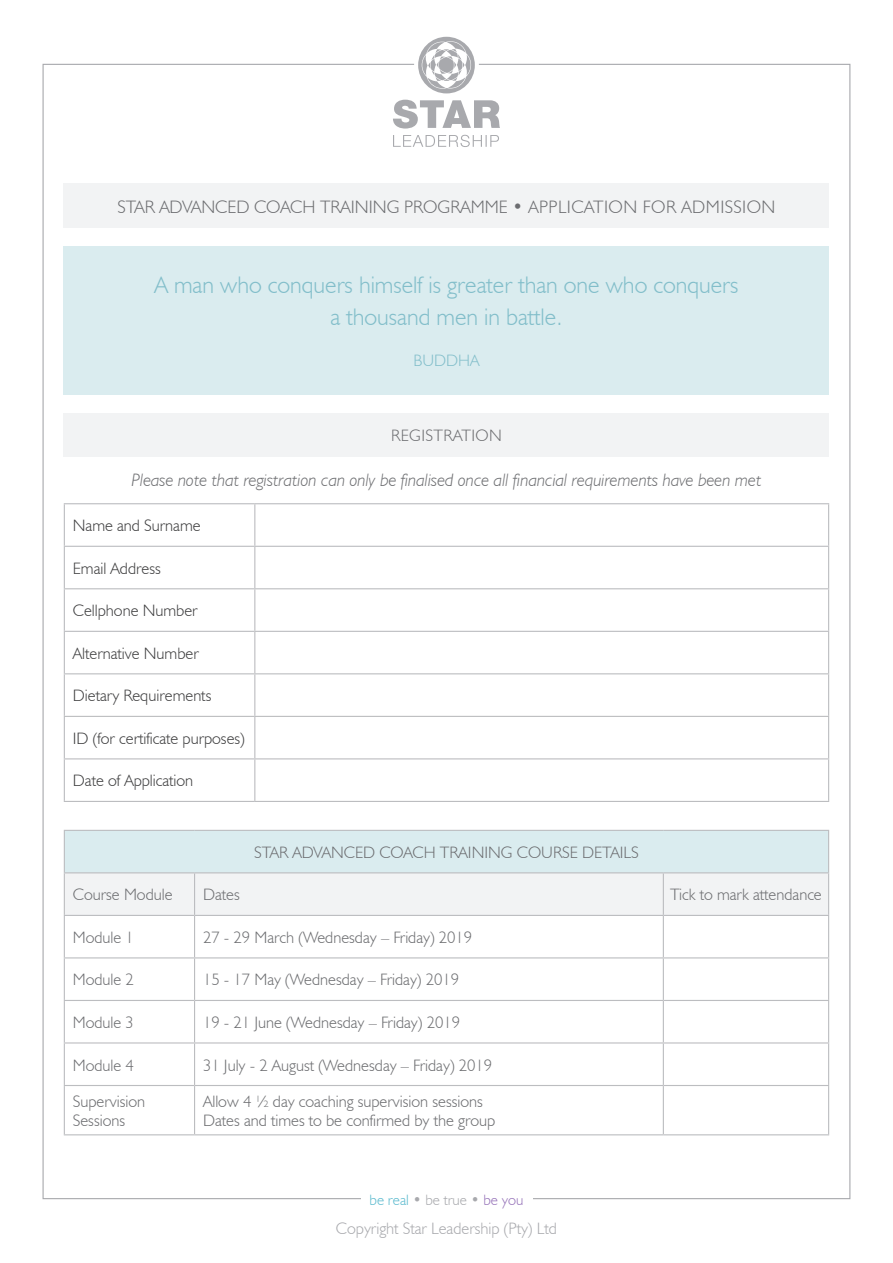
<style>
.page{position:relative;width:893px;height:1263px;background:#fff}
.page>*{position:absolute;margin:0;border:0;box-sizing:border-box;transform-origin:0 0}
.t1{font:300 24px "Humanist 521 BT";color:#82beca}
.t2{font:italic 300 18px "Humanist 521 BT";color:#6c6d70}
.t3{font:300 18px "Humanist 521 BT";color:#6c6d70}
.t4{font:300 16.5px/19.8px "Humanist 521 BT";color:#6c6d70}
.t5{font:300 16.5px "Humanist 521 BT";color:#3e3e3f}
.t6{font:300 16.5px "Humanist 521 BT";color:#a8a9ad}
.t7{font:300 16.5px "Humanist 521 BT";letter-spacing:.025em;color:#6c6d70}
.t8{font:300 16.5px "Humanist 521 BT";color:#82beca}
.t9{font:300 15px "Humanist 521 BT";color:#a8a9ad}
.s1{font-weight:400}
.s2{color:#5bbace}
.s3{color:#9673b9}
</style>
<div class="page">
<svg style="left:418px;top:37px;width:57px;height:56px"></svg>
<svg style="left:393px;top:135px;width:106px;height:12px"></svg>
<svg style="left:393px;top:100px;width:107px;height:29px"></svg>
<div style="left:64px;top:184px;width:765px;height:44px;background:#f2f3f4"></div>
<div style="left:64px;top:246px;width:765px;height:148px;background:#daecef"></div>
<hr style="left:64px;top:546px;width:191px;height:1px;background:#bcbdc0">
<hr style="left:255px;top:546px;width:574px;height:1px;background:#bcbdc0">
<hr style="left:64px;top:588px;width:191px;height:1px;background:#bcbdc0">
<hr style="left:255px;top:588px;width:574px;height:1px;background:#bcbdc0">
<hr style="left:64px;top:631px;width:191px;height:1px;background:#bcbdc0">
<hr style="left:255px;top:631px;width:574px;height:1px;background:#bcbdc0">
<hr style="left:64px;top:673px;width:191px;height:1px;background:#bcbdc0">
<hr style="left:255px;top:673px;width:574px;height:1px;background:#bcbdc0">
<hr style="left:64px;top:716px;width:191px;height:1px;background:#bcbdc0">
<hr style="left:255px;top:716px;width:574px;height:1px;background:#bcbdc0">
<hr style="left:64px;top:758px;width:191px;height:1px;background:#bcbdc0">
<hr style="left:255px;top:758px;width:574px;height:1px;background:#bcbdc0">
<hr style="left:64px;top:503px;width:191px;height:1px;background:#bcbdc0">
<hr style="left:64px;top:504px;width:1px;height:42px;background:#bcbdc0">
<hr style="left:255px;top:503px;width:574px;height:1px;background:#bcbdc0">
<hr style="left:254px;top:504px;width:1px;height:42px;background:#bcbdc0">
<hr style="left:828px;top:504px;width:1px;height:42px;background:#bcbdc0">
<hr style="left:64px;top:547px;width:1px;height:41px;background:#bcbdc0">
<hr style="left:254px;top:547px;width:1px;height:41px;background:#bcbdc0">
<hr style="left:828px;top:547px;width:1px;height:41px;background:#bcbdc0">
<hr style="left:64px;top:589px;width:1px;height:42px;background:#bcbdc0">
<hr style="left:254px;top:589px;width:1px;height:42px;background:#bcbdc0">
<hr style="left:828px;top:589px;width:1px;height:42px;background:#bcbdc0">
<hr style="left:64px;top:632px;width:1px;height:41px;background:#bcbdc0">
<hr style="left:254px;top:632px;width:1px;height:41px;background:#bcbdc0">
<hr style="left:828px;top:632px;width:1px;height:41px;background:#bcbdc0">
<hr style="left:64px;top:674px;width:1px;height:42px;background:#bcbdc0">
<hr style="left:254px;top:674px;width:1px;height:42px;background:#bcbdc0">
<hr style="left:828px;top:674px;width:1px;height:42px;background:#bcbdc0">
<hr style="left:64px;top:717px;width:1px;height:41px;background:#bcbdc0">
<hr style="left:254px;top:717px;width:1px;height:41px;background:#bcbdc0">
<hr style="left:828px;top:717px;width:1px;height:41px;background:#bcbdc0">
<hr style="left:64px;top:759px;width:1px;height:42px;background:#bcbdc0">
<hr style="left:254px;top:759px;width:1px;height:42px;background:#bcbdc0">
<hr style="left:828px;top:759px;width:1px;height:42px;background:#bcbdc0">
<hr style="left:64px;top:801px;width:191px;height:1px;background:#bcbdc0">
<hr style="left:255px;top:801px;width:574px;height:1px;background:#bcbdc0">
<div style="left:64px;top:830px;width:765px;height:43px;background:#daecef"></div>
<div style="left:65px;top:873px;width:763px;height:42px;background:#f2f3f4"></div>
<hr style="left:64px;top:872px;width:131px;height:1px;background:#bcbdc0">
<hr style="left:195px;top:872px;width:468px;height:1px;background:#bcbdc0">
<hr style="left:663px;top:872px;width:166px;height:1px;background:#bcbdc0">
<hr style="left:64px;top:915px;width:131px;height:1px;background:#bcbdc0">
<hr style="left:195px;top:915px;width:468px;height:1px;background:#bcbdc0">
<hr style="left:663px;top:915px;width:166px;height:1px;background:#bcbdc0">
<hr style="left:64px;top:957px;width:131px;height:1px;background:#bcbdc0">
<hr style="left:195px;top:957px;width:468px;height:1px;background:#bcbdc0">
<hr style="left:663px;top:957px;width:166px;height:1px;background:#bcbdc0">
<hr style="left:64px;top:1000px;width:131px;height:1px;background:#bcbdc0">
<hr style="left:195px;top:1000px;width:468px;height:1px;background:#bcbdc0">
<hr style="left:663px;top:1000px;width:166px;height:1px;background:#bcbdc0">
<hr style="left:64px;top:1042px;width:131px;height:1px;background:#bcbdc0">
<hr style="left:195px;top:1042px;width:468px;height:1px;background:#bcbdc0">
<hr style="left:663px;top:1042px;width:166px;height:1px;background:#bcbdc0">
<hr style="left:64px;top:1085px;width:131px;height:1px;background:#bcbdc0">
<hr style="left:195px;top:1085px;width:468px;height:1px;background:#bcbdc0">
<hr style="left:663px;top:1085px;width:166px;height:1px;background:#bcbdc0">
<hr style="left:663px;top:1134px;width:166px;height:1px;background:#bcbdc0">
<hr style="left:64px;top:830px;width:131px;height:1px;background:#bcbdc0">
<hr style="left:64px;top:831px;width:1px;height:41px;background:#bcbdc0">
<hr style="left:195px;top:830px;width:468px;height:1px;background:#bcbdc0">
<hr style="left:663px;top:830px;width:166px;height:1px;background:#bcbdc0">
<hr style="left:828px;top:831px;width:1px;height:41px;background:#bcbdc0">
<hr style="left:64px;top:873px;width:1px;height:42px;background:#bcbdc0">
<hr style="left:194px;top:873px;width:1px;height:42px;background:#bcbdc0">
<hr style="left:663px;top:873px;width:1px;height:42px;background:#bcbdc0">
<hr style="left:828px;top:873px;width:1px;height:42px;background:#bcbdc0">
<hr style="left:64px;top:916px;width:1px;height:41px;background:#bcbdc0">
<hr style="left:194px;top:916px;width:1px;height:41px;background:#bcbdc0">
<hr style="left:663px;top:916px;width:1px;height:41px;background:#bcbdc0">
<hr style="left:828px;top:916px;width:1px;height:41px;background:#bcbdc0">
<hr style="left:64px;top:958px;width:1px;height:42px;background:#bcbdc0">
<hr style="left:194px;top:958px;width:1px;height:42px;background:#bcbdc0">
<hr style="left:663px;top:958px;width:1px;height:42px;background:#bcbdc0">
<hr style="left:828px;top:958px;width:1px;height:42px;background:#bcbdc0">
<hr style="left:64px;top:1001px;width:1px;height:41px;background:#bcbdc0">
<hr style="left:194px;top:1001px;width:1px;height:41px;background:#bcbdc0">
<hr style="left:663px;top:1001px;width:1px;height:41px;background:#bcbdc0">
<hr style="left:828px;top:1001px;width:1px;height:41px;background:#bcbdc0">
<hr style="left:64px;top:1043px;width:1px;height:42px;background:#bcbdc0">
<hr style="left:194px;top:1043px;width:1px;height:42px;background:#bcbdc0">
<hr style="left:663px;top:1043px;width:1px;height:42px;background:#bcbdc0">
<hr style="left:828px;top:1043px;width:1px;height:42px;background:#bcbdc0">
<hr style="left:64px;top:1086px;width:1px;height:48px;background:#bcbdc0">
<hr style="left:194px;top:1086px;width:1px;height:48px;background:#bcbdc0">
<hr style="left:663px;top:1086px;width:1px;height:48px;background:#bcbdc0">
<hr style="left:828px;top:1086px;width:1px;height:48px;background:#bcbdc0">
<hr style="left:64px;top:1134px;width:131px;height:1px;background:#bcbdc0">
<hr style="left:195px;top:1134px;width:468px;height:1px;background:#bcbdc0">
<div style="left:64px;top:413px;width:765px;height:44px;background:#f2f3f4"></div>
<p class="t3" style="left:118px;top:196px;width:659px">STAR ADVANCED COACH TRAINING PROGRAMME <span class="s1">•</span> APPLICATION FOR ADMISSION</p>
<p class="t1" style="left:154px;top:270px;width:586px">A man who conquers himself is greater than one who conquers</p>
<p class="t1" style="left:331px;top:302px;width:233px">a thousand men in battle.</p>
<p class="t8" style="left:413px;top:351px;width:68px">BUDDHA</p>
<p class="t7" style="left:391px;top:426px;width:112px">REGISTRATION</p>
<p class="t2" style="left:132px;top:468px;width:631px">Please note that registration can only be finalised once all financial requirements have been met</p>
<p class="t5" style="left:73px;top:515px;width:129px">Name and Surname</p>
<p class="t5" style="left:73px;top:558px;width:90px">Email Address</p>
<p class="t5" style="left:73px;top:601px;width:126px">Cellphone Number</p>
<p class="t5" style="left:73px;top:643px;width:128px">Alternative Number</p>
<p class="t5" style="left:73px;top:686px;width:140px">Dietary Requirements</p>
<p class="t5" style="left:73px;top:728px;width:174px">ID (for certificate purposes)</p>
<p class="t5" style="left:73px;top:771px;width:122px">Date of Application</p>
<p class="t4" style="left:254px;top:842px;width:386px">STAR ADVANCED COACH TRAINING COURSE DETAILS</p>
<p class="t4" style="left:73px;top:884px;width:101px">Course Module</p>
<p class="t4" style="left:203px;top:884px;width:38px">Dates</p>
<p class="t4" style="left:670px;top:884px;width:153px">Tick to mark attendance</p>
<p class="t4" style="left:73px;top:927px;width:63px">Module 1</p>
<p class="t4" style="left:203px;top:927px;width:271px">27 - 29 March (Wednesday – Friday) 2019</p>
<p class="t4" style="left:73px;top:970px;width:63px">Module 2</p>
<p class="t4" style="left:203px;top:970px;width:257px">15 - 17 May (Wednesday – Friday) 2019</p>
<p class="t4" style="left:73px;top:1012px;width:63px">Module 3</p>
<p class="t4" style="left:203px;top:1012px;width:258px">19 - 21 June (Wednesday – Friday) 2019</p>
<p class="t4" style="left:73px;top:1055px;width:63px">Module 4</p>
<p class="t4" style="left:203px;top:1055px;width:291px">31 July - 2 August (Wednesday – Friday) 2019</p>
<p class="t4" style="left:73px;top:1091px;width:74px">Supervision<br>Sessions</p>
<p class="t4" style="left:203px;top:1091px;width:294px">Allow 4 ½ day coaching supervision sessions<br>Dates and times to be confirmed by the group</p>
<p class="t9" style="left:370px;top:1190px;width:155px"><span class="s2">be real</span> • be true • <span class="s3">be you</span></p>
<p class="t6" style="left:336px;top:1218px;width:223px">Copyright Star Leadership (Pty) Ltd</p>
</div>
